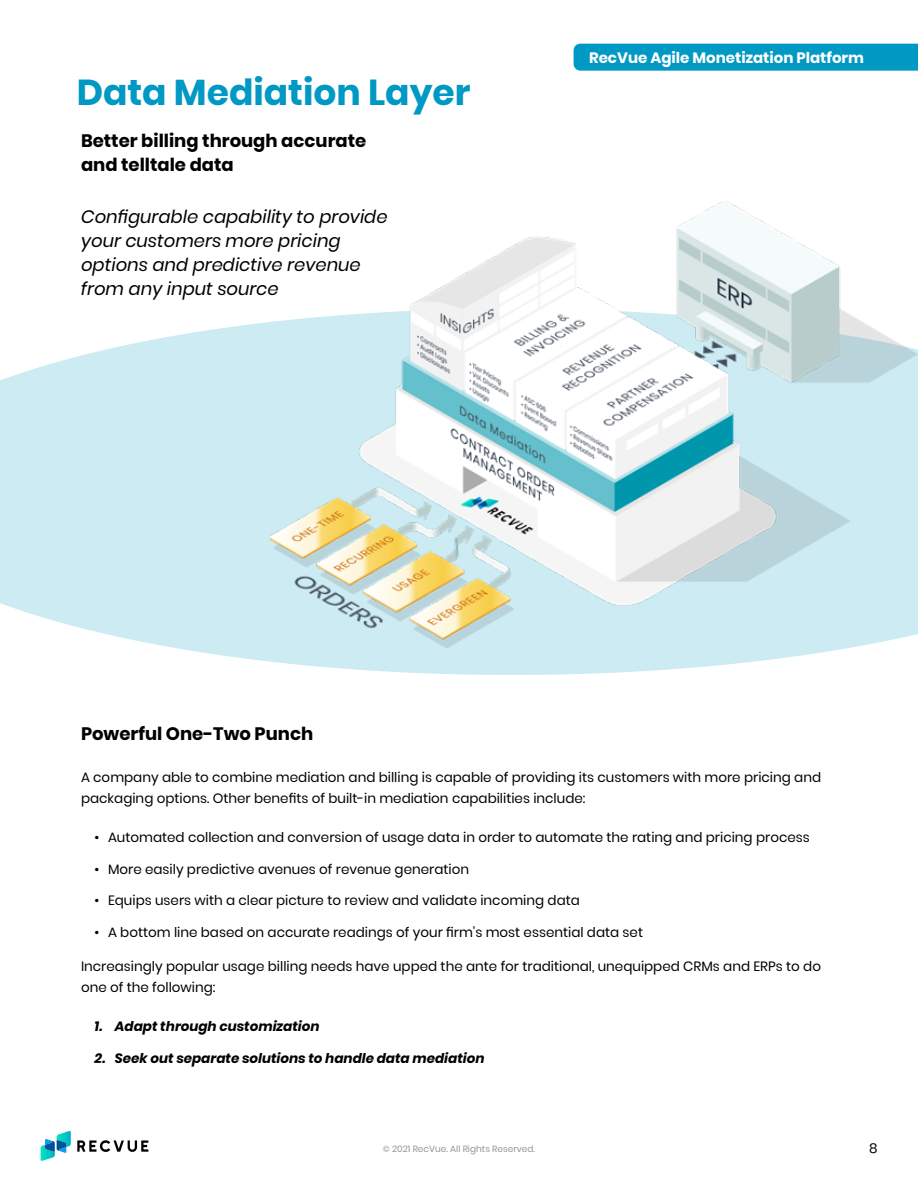
<style>
.page{position:relative;width:918px;height:1188px;background:#fff}
.page>*{position:absolute;margin:0;border:0;box-sizing:border-box;transform-origin:0 0}
.t1{font:700 36px "Poppins";color:#0099c4}
.t2{font:italic 18px/24px "Poppins";color:#000}
.t3{font:700 18px/24px "Poppins";color:#000}
.t4{font:700 15px "Poppins";color:#fff}
.t5{font:13.5px/21px "Poppins";color:#000}
.t6{font:italic 700 13.5px "Poppins";color:#000}
.t7{font:9px "Poppins";color:#939598}
</style>
<div class="page">
<svg style="left:77px;top:1140px;width:71px;height:12px"></svg>
<svg style="left:41px;top:1131px;width:30px;height:30px"></svg>
<svg style="left:0;top:322px;width:847px;height:353px;fill:#cdebf3"></svg>
<img style="left:270px;top:201px;width:648px;height:447px">
<div style="left:574px;top:44px;width:344px;height:27px;background:#0099c4"></div>
<h1 class="t1" style="left:77px;top:72px;width:395px">Data Mediation Layer</h1>
<h2 class="t3" style="left:81px;top:129px;width:287px">Better billing through accurate and telltale data</h2>
<h2 class="t2" style="left:81px;top:204px;width:308px">Configurable capability to provide your customers more pricing options and predictive revenue from any input source</h2>
<p class="t4" style="left:589px;top:49px;width:276px">RecVue Agile Monetization Platform</p>
<h2 class="t3" style="left:81px;top:722px;width:234px">Powerful One-Two Punch</h2>
<p class="t5" style="left:81px;top:767px;width:742px">A company able to combine mediation and billing is capable of providing its customers with more pricing and packaging options. Other benefits of built-in mediation capabilities include:</p>
<p class="t5" style="left:94px;top:827px;width:717px">• Automated collection and conversion of usage data in order to automate the rating and pricing process</p>
<p class="t5" style="left:94px;top:859px;width:376px">• More easily predictive avenues of revenue generation</p>
<p class="t5" style="left:94px;top:890px;width:487px">• Equips users with a clear picture to review and validate incoming data</p>
<p class="t5" style="left:94px;top:922px;width:550px">• A bottom line based on accurate readings of your firm’s most essential data set</p>
<p class="t5" style="left:81px;top:956px;width:742px">Increasingly popular usage billing needs have upped the ante for traditional, unequipped CRMs and ERPs to do one of the following:</p>
<p class="t6" style="left:94px;top:1019px;width:227px">1. Adapt through customization</p>
<p class="t6" style="left:94px;top:1050px;width:392px">2. Seek out separate solutions to handle data mediation</p>
<p class="t7" style="left:383px;top:1143px;width:154px">© 2021 RecVue. All Rights Reserved.</p>
<p class="t5" style="left:869px;top:1138px;width:10px">8</p>
</div>
